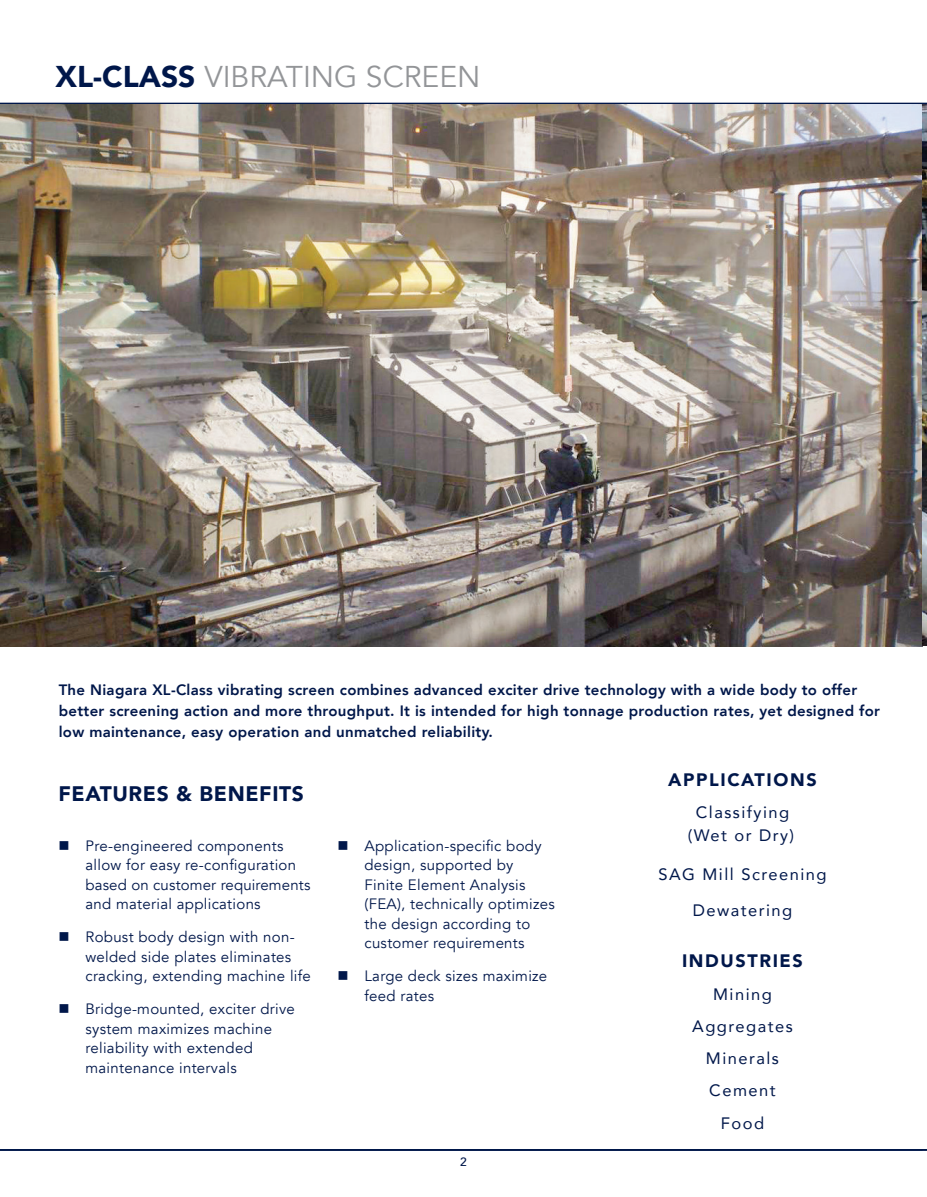
<style>
.page{position:relative;width:927px;height:1197px;background:#fff}
.page>*{position:absolute;margin:0;border:0;box-sizing:border-box;transform-origin:0 0}
.t1{font:30px "Avenir";color:#939598}
.t2{font:900 21px "Avenir";letter-spacing:.03em;color:#00174a}
.t3{font:900 18px "Avenir";letter-spacing:.09em;color:#00174a}
.t4{font:16.5px/32.2px "Avenir";letter-spacing:.09em;color:#00174a;text-align:center}
.t5{font:15px/19.5px "Avenir";letter-spacing:.02em;color:#00174a}
.t6{font:800 15px/21px "Avenir";letter-spacing:.02em;color:#00174a}
.t7{font:500 12px "Avenir";color:#00174a}
.s1{font-weight:900;color:#00174a}
</style>
<div class="page">
<hr style="left:0;top:103px;width:927px;height:1px;background:#00174a">
<img style="left:0;top:104px;width:927px;height:542px">
<hr style="left:0;top:1149px;width:927px;height:2px;background:#00174a">
<h1 class="t1" style="left:56px;top:59px;width:427px"><span class="s1">XL-CLASS</span> VIBRATING SCREEN</h1>
<p class="t6" style="left:59px;top:679px;width:823px">The Niagara XL-Class vibrating screen combines advanced exciter drive technology with a wide body to offer better screening action and more throughput. It is intended for high tonnage production rates, yet designed for low maintenance, easy operation and unmatched reliability.</p>
<h2 class="t2" style="left:58px;top:776px;width:247px">FEATURES &amp; BENEFITS</h2>
<p class="t5" style="left:86px;top:836px;width:226px;text-indent:-27px">■ Pre-engineered components allow for easy re-configuration based on customer requirements and material applications</p>
<p class="t5" style="left:86px;top:927px;width:227px;text-indent:-27px">■ Robust body design with non&shy;welded side plates eliminates cracking, extending machine life</p>
<p class="t5" style="left:85px;top:999px;width:211px;text-indent:-27px">■ Bridge-mounted, exciter drive system maximizes machine reliability with extended maintenance intervals</p>
<p class="t5" style="left:364px;top:836px;width:192px;text-indent:-27px">■ Application-specific body design, supported by<br>Finite Element Analysis (FEA), technically optimizes the design according to customer requirements</p>
<p class="t5" style="left:364px;top:966px;width:184px;text-indent:-27px">■ Large deck sizes maximize feed rates</p>
<p class="t7" style="left:460px;top:1151px;width:8px">2</p>
<p class="t3" style="left:668px;top:764px;width:150px">APPLICATIONS</p>
<p class="t4" style="left:696px;top:796px;width:95px">Classifying</p>
<p class="t4" style="left:688px;top:818px;width:108px">(Wet or Dry)</p>
<p class="t4" style="left:658px;top:857px;width:170px;line-height:35.2px">SAG Mill Screening<br>Dewatering</p>
<p class="t3" style="left:682px;top:946px;width:122px">INDUSTRIES</p>
<p class="t4" style="left:692px;top:977px;width:102px">Mining<br>Aggregates<br>Minerals<br>Cement<br>Food</p>
</div>
